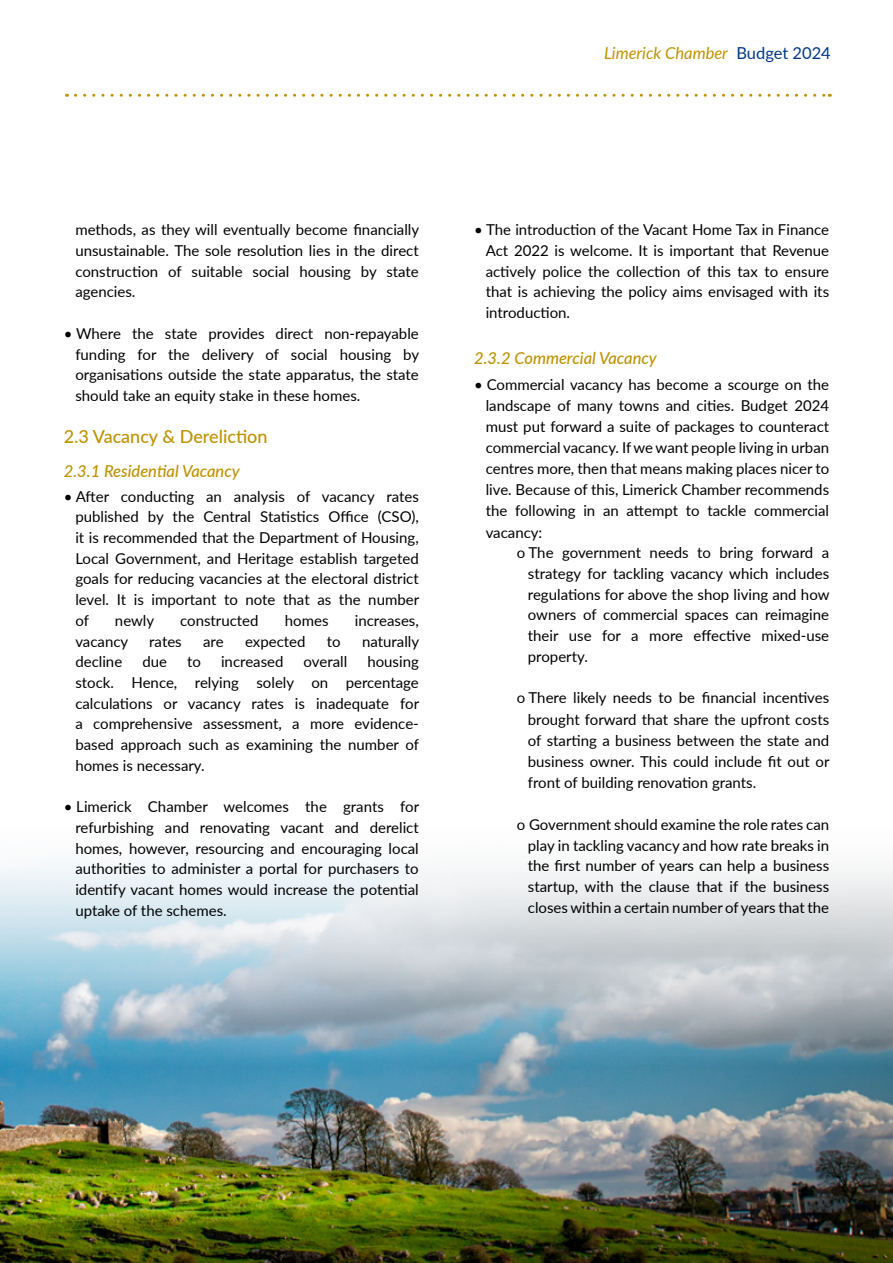
<style>
.page{position:relative;width:893px;height:1263px;background:#fff}
.page>*{position:absolute;margin:0;border:0;box-sizing:border-box;transform-origin:0 0}
.t1{font:500 18px "Lato";color:#bf9200}
.t2{font:italic 500 16.5px "Lato";color:#bf9200}
.t3{font:italic 16.5px "Lato";color:#bf9200}
.t4{font:15px/20.7px "Lato";color:#000;text-align:justify}
.s1{font-style:normal;color:#003787}
</style>
<div class="page">
<svg style="left:76px;top:94px;width:754px;height:3px"></svg>
<img style="left:0;top:863px;width:893px;height:400px">
<p class="t3" style="left:604px;top:41px;width:228px">Limerick Chamber <span class="s1">Budget 2024</span></p>
<p class="t4" style="left:75px;top:219px;width:345px">methods, as they will eventually become financially unsustainable. The sole resolution lies in the direct construction of suitable social housing by state agencies.</p>
<p class="t4" style="left:75px;top:322px;width:345px;text-indent:-12px">• Where the state provides direct non-repayable funding for the delivery of social housing by organisations outside the state apparatus, the state should take an equity stake in these homes.</p>
<p class="t1" style="left:64px;top:423px;width:205px">2.3 Vacancy &amp; Dereliction</p>
<p class="t2" style="left:64px;top:459px;width:178px">2.3.1 Residential Vacancy</p>
<p class="t4" style="left:75px;top:485px;width:345px;text-indent:-12px">• After conducting an analysis of vacancy rates published by the Central Statistics Office (CSO), it is recommended that the Department of Housing, Local Government, and Heritage establish targeted goals for reducing vacancies at the electoral district level. It is important to note that as the number of</p>
<p class="t4" style="left:115px;top:609px;width:41px">newly</p>
<p class="t4" style="left:180px;top:609px;width:80px">constructed</p>
<p class="t4" style="left:285px;top:609px;width:45px">homes</p>
<p class="t4" style="left:355px;top:609px;width:65px">increases,</p>
<p class="t4" style="left:75px;top:630px;width:54px">vacancy</p>
<p class="t4" style="left:149px;top:630px;width:34px">rates</p>
<p class="t4" style="left:203px;top:630px;width:22px">are</p>
<p class="t4" style="left:245px;top:630px;width:62px">expected</p>
<p class="t4" style="left:327px;top:630px;width:15px">to</p>
<p class="t4" style="left:362px;top:630px;width:59px">naturally</p>
<p class="t4" style="left:75px;top:651px;width:48px">decline</p>
<p class="t4" style="left:142px;top:651px;width:26px">due</p>
<p class="t4" style="left:187px;top:651px;width:15px">to</p>
<p class="t4" style="left:221px;top:651px;width:64px">increased</p>
<p class="t4" style="left:304px;top:651px;width:45px">overall</p>
<p class="t4" style="left:75px;top:651px;width:345px;text-indent:292px">housing stock. Hence, relying solely on percentage calculations or vacancy rates is inadequate for a comprehensive assessment, a more evidence&shy;based approach such as examining the number of homes is necessary.</p>
<p class="t4" style="left:75px;top:796px;width:345px;text-indent:-12px">• Limerick Chamber welcomes the grants for refurbishing and renovating vacant and derelict homes, however, resourcing and encouraging local authorities to administer a portal for purchasers to identify vacant homes would increase the potential uptake of the schemes.</p>
<p class="t4" style="left:486px;top:219px;width:345px;text-indent:-12px">• The introduction of the Vacant Home Tax in Finance Act 2022 is welcome. It is important that Revenue actively police the collection of this tax to ensure that is achieving the policy aims envisaged with its introduction.</p>
<p class="t2" style="left:474px;top:346px;width:184px">2.3.2 Commercial Vacancy</p>
<p class="t4" style="left:486px;top:373px;width:345px;line-height:21.1px;text-indent:-12px">• Commercial vacancy has become a scourge on the landscape of many towns and cities. Budget 2024 must put forward a suite of packages to counteract commercial vacancy. If we want people living in urban centres more, then that means making places nicer to live. Because of this, Limerick Chamber recommends the following in an attempt to tackle commercial vacancy:</p>
<p class="t4" style="left:528px;top:542px;width:303px;text-indent:-11px">o The government needs to bring forward a strategy for tackling vacancy which includes regulations for above the shop living and how owners of commercial spaces can reimagine their use for a more effective mixed-use property.</p>
<p class="t4" style="left:528px;top:687px;width:303px;text-indent:-11px">o There likely needs to be financial incentives brought forward that share the upfront costs of starting a business between the state and business owner. This could include fit out or front of building renovation grants.</p>
<p class="t4" style="left:528px;top:813px;width:303px;text-indent:-11px">o Government should examine the role rates can play in tackling vacancy and how rate breaks in the first number of years can help a business startup, with the clause that if the business closes within a certain number of years that the</p>
</div>
